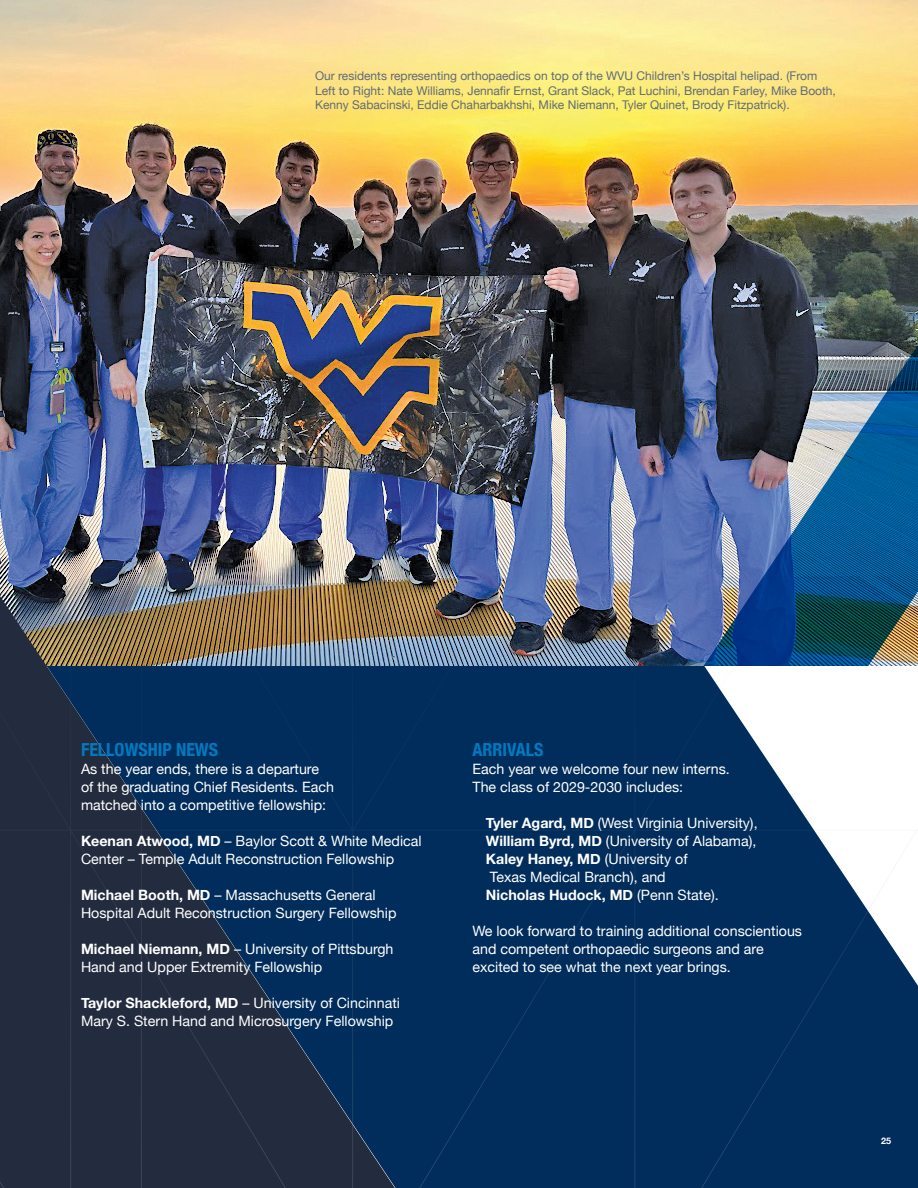
<style>
.page{position:relative;width:918px;height:1188px;background:#fff}
.page>*{position:absolute;margin:0;border:0;box-sizing:border-box;transform-origin:0 0}
.t1{font:700 condensed 18px "Helvetica Neue";color:#007ac1}
.t2{font:14.25px/18px "Helvetica Neue";color:#fff}
.t3{font:12px/14.4px "Helvetica Neue";color:#616b78}
.t4{font:700 9px "Helvetica Neue";color:#fff}
.s1{font-weight:700}
</style>
<div class="page">
<img style="left:0;top:0;width:918px;height:1188px">
<p class="t3" style="left:315px;top:70px;width:522px">Our residents representing orthopaedics on top of the WVU Children’s Hospital helipad. (From<br>Left to Right: Nate Williams, Jennafir Ernst, Grant Slack, Pat Luchini, Brendan Farley, Mike Booth,<br>Kenny Sabacinski, Eddie Chaharbakhshi, Mike Niemann, Tyler Quinet, Brody Fitzpatrick).</p>
<p class="t1" style="left:81px;top:735px;width:139px">FELLOWSHIP NEWS</p>
<p class="t2" style="left:81px;top:761px;width:255px">As the year ends, there is a departure of the graduating Chief Residents. Each matched into a competitive fellowship:</p>
<p class="t2" style="left:81px;top:833px;width:342px"><span class="s1">Keenan Atwood, MD</span> – Baylor Scott &amp; White Medical<br>Center – Temple Adult Reconstruction Fellowship</p>
<p class="t2" style="left:81px;top:887px;width:317px"><span class="s1">Michael Booth, MD</span> – Massachusetts General<br>Hospital Adult Reconstruction Surgery Fellowship</p>
<p class="t2" style="left:81px;top:941px;width:314px"><span class="s1">Michael Niemann, MD</span> – University of Pittsburgh<br>Hand and Upper Extremity Fellowship</p>
<p class="t2" style="left:81px;top:995px;width:321px"><span class="s1">Taylor Shackleford, MD</span> – University of Cincinnati<br>Mary S. Stern Hand and Microsurgery Fellowship</p>
<p class="t1" style="left:472px;top:735px;width:73px">ARRIVALS</p>
<p class="t2" style="left:472px;top:761px;width:259px">Each year we welcome four new interns.<br>The class of 2029-2030 includes:</p>
<p class="t2" style="left:486px;top:815px;width:273px"><span class="s1">Tyler Agard, MD</span> (West Virginia University), <span class="s1">William Byrd, MD</span> (University of Alabama), <span class="s1">Kaley Haney, MD</span> (University of<br>Texas Medical Branch), and<br><span class="s1">Nicholas Hudock, MD</span> (Penn State).</p>
<p class="t2" style="left:472px;top:923px;width:331px">We look forward to training additional conscientious and competent orthopaedic surgeons and are excited to see what the next year brings.</p>
<p class="t4" style="left:881px;top:1134px;width:12px">25</p>
</div>
